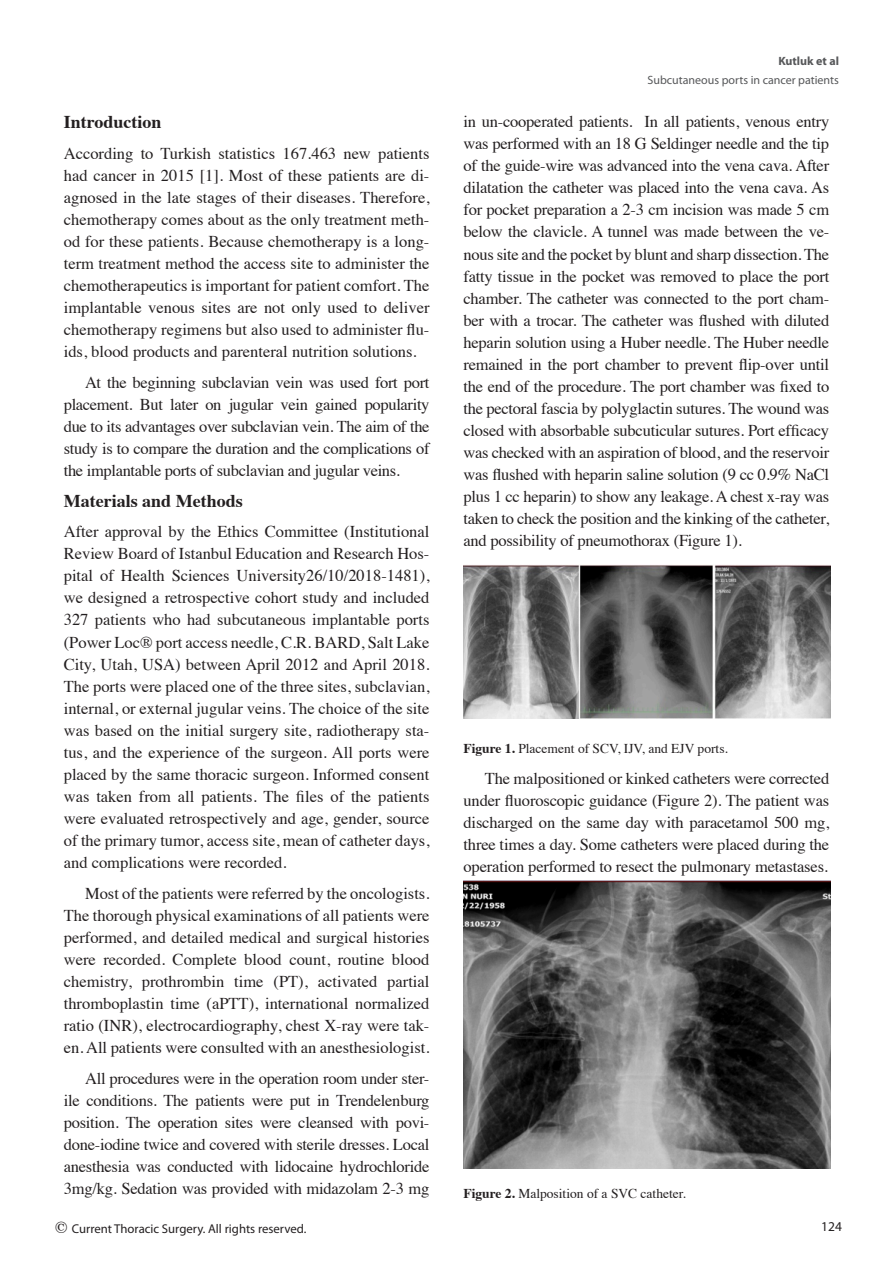
<style>
.page{position:relative;width:893px;height:1263px;background:#fff}
.page>*{position:absolute;margin:0;border:0;box-sizing:border-box;transform-origin:0 0}
.t1{font:700 18px "Times";color:#231f20}
.t2{font:16.5px/22px "Times";letter-spacing:-.01em;color:#231f20;text-align:justify}
.t3{font:13.5px "Times";color:#231f20}
.t4{font:13.5px "Myriad Pro";color:#231f20}
.t5{font:12.75px "Myriad Pro";color:#231f20}
.t6{font:12px "Myriad Pro";color:#57585a}
.t7{font:700 12px "Myriad Pro";color:#57585a}
.s1{font-family:"Times";font-size:16.5px}
.s2{font-weight:700}
</style>
<div class="page">
<img style="left:463px;top:565px;width:367px;height:153px">
<img style="left:463px;top:880px;width:367px;height:288px">
<p class="t1" style="left:64px;top:105px;width:99px">Introduction</p>
<p class="t2" style="left:64px;top:141px;width:367px">According to Turkish statistics 167.463 new patients had cancer in 2015 [1]. Most of these patients are di&shy;agnosed in the late stages of their diseases. Therefore, chemotherapy comes about as the only treatment meth&shy;od for these patients. Because chemotherapy is a long&shy;term treatment method the access site to administer the chemotherapeutics is important for patient comfort. The implantable venous sites are not only used to deliver chemotherapy regimens but also used to administer flu&shy;ids, blood products and parenteral nutrition solutions.</p>
<p class="t2" style="left:64px;top:370px;width:367px;text-indent:21px">At the beginning subclavian vein was used fort port placement. But later on jugular vein gained popularity due to its advantages over subclavian vein. The aim of the study is to compare the duration and the complications of the implantable ports of subclavian and jugular veins.</p>
<p class="t1" style="left:64px;top:483px;width:180px">Materials and Methods</p>
<p class="t2" style="left:64px;top:519px;width:367px">After approval by the Ethics Committee (Institutional Review Board of Istanbul Education and Research Hos&shy;pital of Health Sciences University26/10/2018-1481), we designed a retrospective cohort study and included 327 patients who had subcutaneous implantable ports (Power Loc® port access needle, C.R. BARD, Salt Lake City, Utah, USA) between April 2012 and April 2018.<br>The ports were placed one of the three sites, subclavian, internal, or external jugular veins. The choice of the site was based on the initial surgery site, radiotherapy sta&shy;tus, and the experience of the surgeon. All ports were placed by the same thoracic surgeon. Informed consent was taken from all patients. The files of the patients were evaluated retrospectively and age, gender, source of the primary tumor, access site, mean of catheter days, and complications were recorded.</p>
<p class="t2" style="left:64px;top:880px;width:367px;text-indent:21px">Most of the patients were referred by the oncologists.<br>The thorough physical examinations of all patients were performed, and detailed medical and surgical histories were recorded. Complete blood count, routine blood chemistry, prothrombin time (PT), activated partial thromboplastin time (aPTT), international normalized ratio (INR), electrocardiography, chest X-ray were tak&shy;en. All patients were consulted with an anesthesiologist.</p>
<p class="t2" style="left:64px;top:1065px;width:367px;text-indent:21px">All procedures were in the operation room under ster&shy;ile conditions. The patients were put in Trendelenburg position. The operation sites were cleansed with povi&shy;done-iodine twice and covered with sterile dresses. Local anesthesia was conducted with lidocaine hydrochloride 3mg/kg. Sedation was provided with midazolam 2-3 mg</p>
<p class="t5" style="left:55px;top:1221px;width:253px"><span class="s1">©</span> Current Thoracic Surgery. All rights reserved.</p>
<p class="t7" style="left:778px;top:54px;width:62px">Kutluk et al</p>
<p class="t6" style="left:647px;top:72px;width:193px">Subcutaneous ports in cancer patients</p>
<p class="t2" style="left:463px;top:109px;width:367px">in un-cooperated patients. In all patients, venous entry was performed with an 18 G Seldinger needle and the tip of the guide-wire was advanced into the vena cava. After dilatation the catheter was placed into the vena cava. As for pocket preparation a 2-3 cm incision was made 5 cm below the clavicle. A tunnel was made between the ve&shy;nous site and the pocket by blunt and sharp dissection. The fatty tissue in the pocket was removed to place the port chamber. The catheter was connected to the port cham&shy;ber with a trocar. The catheter was flushed with diluted heparin solution using a Huber needle. The Huber needle remained in the port chamber to prevent flip-over until the end of the procedure. The port chamber was fixed to the pectoral fascia by polyglactin sutures. The wound was closed with absorbable subcuticular sutures. Port efficacy was checked with an aspiration of blood, and the reservoir was flushed with heparin saline solution (9 cc 0.9% NaCl plus 1 cc heparin) to show any leakage. A chest x-ray was taken to check the position and the kinking of the catheter, and possibility of pneumothorax (Figure 1).</p>
<p class="t3" style="left:463px;top:736px;width:266px"><span class="s2">Figure 1.</span> Placement of SCV, IJV, and EJV ports.</p>
<p class="t2" style="left:463px;top:766px;width:367px;text-indent:21px">The malpositioned or kinked catheters were corrected under fluoroscopic guidance (Figure 2). The patient was discharged on the same day with paracetamol 500 mg, three times a day. Some catheters were placed during the operation performed to resect the pulmonary metastases.</p>
<p class="t3" style="left:463px;top:1180px;width:224px"><span class="s2">Figure 2.</span> Malposition of a SVC catheter.</p>
<p class="t4" style="left:821px;top:1218px;width:22px">124</p>
</div>
